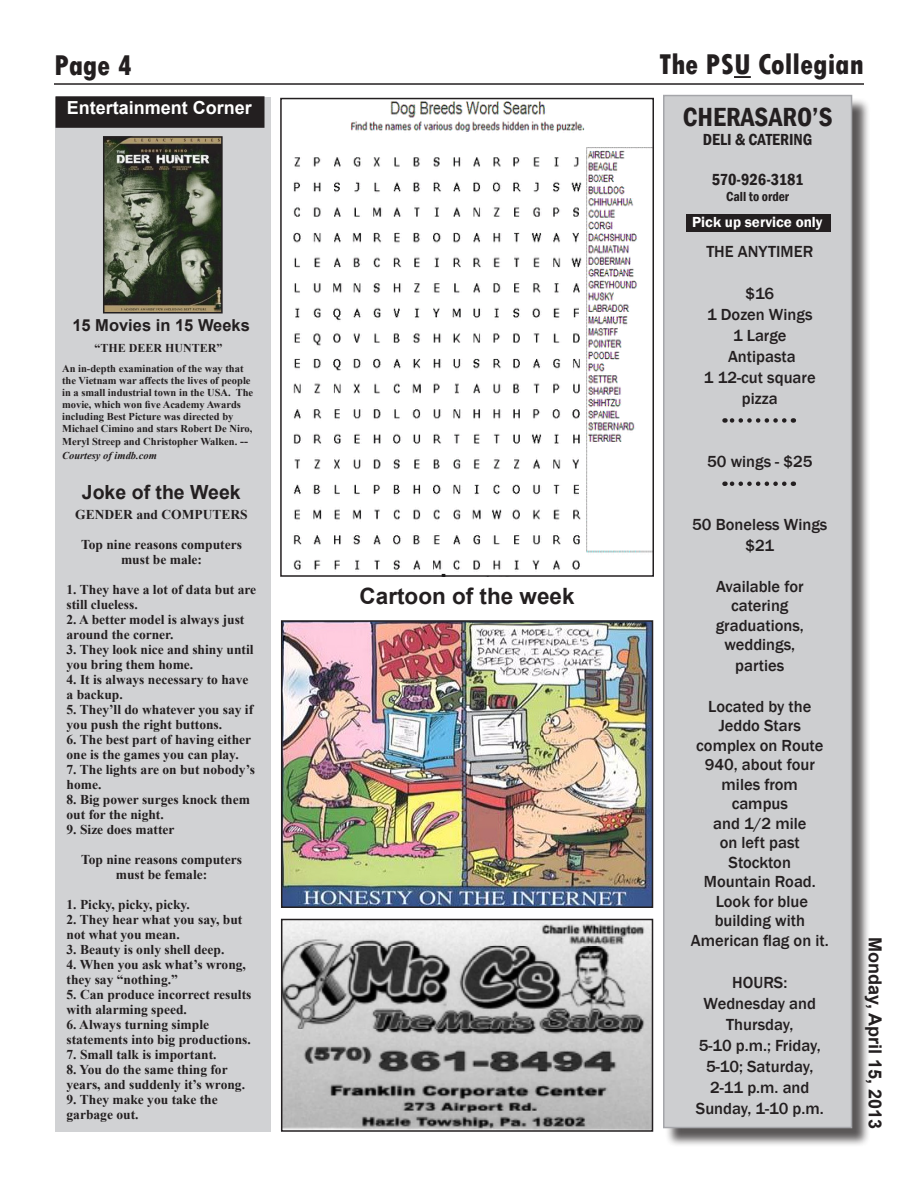
<style>
.page{position:relative;width:918px;height:1188px;background:#fff}
.page>*{position:absolute;margin:0;border:0;box-sizing:border-box;transform-origin:0 0}
.t1{font:800 condensed 30px "Tw Cen";color:#231f20}
.t2{font:600 condensed 27px "Franklin Gothic";color:#231f20}
.t3{font:700 22.5px "Arial";color:#231f20}
.t4{font:700 19.5px "Arial";color:#231f20}
.t5{font:700 18px "Arial";color:#231f20}
.t6{font:700 18px "Arial";color:#fff}
.t7{font:500 16.5px/19.5px "Franklin Gothic";color:#231f20;text-align:center}
.t8{font:600 condensed 16.5px "Franklin Gothic";color:#231f20}
.t9{font:700 16.5px "Arial";color:#231f20}
.t10{font:600 15px "Franklin Gothic";color:#fff}
.t11{font:700 13.5px/15px "Times New Roman";color:#231f20}
.t12{font:600 condensed 13.5px "Franklin Gothic";color:#231f20}
.t13{font:700 12px "Times New Roman";color:#231f20}
.t14{font:700 10.5px/12px "Times New Roman";color:#231f20}
.s1{font-size:12px}
.s2{font-style:italic}
</style>
<div class="page">
<div style="left:665px;top:97px;width:206px;height:1050px;background:#231f20;opacity:.75"></div>
<div style="left:663px;top:95px;width:189px;height:1033px;background:#cdced0;border:2px solid #a5a6aa"></div>
<svg style="left:724px;top:482px;width:60px;height:4px"></svg>
<svg style="left:724px;top:418px;width:60px;height:5px"></svg>
<svg style="left:734px;top:76px;width:17px;height:2px"></svg>
<hr style="left:54px;top:83px;width:810px;height:2px;background:#231f20">
<div style="left:686px;top:214px;width:144px;height:17px;background:#231f20"></div>
<img style="left:284px;top:922px;width:366px;height:207px">
<div style="left:281px;top:919px;width:372px;height:213px;border:2px solid #231f20"></div>
<div style="left:55px;top:97px;width:215px;height:1035px;background:#d1d2d4"></div>
<div style="left:56px;top:97px;width:208px;height:30px;background:#231f20"></div>
<div style="left:56px;top:96px;width:209px;height:32px;border:2px solid #231f20"></div>
<img style="left:106px;top:139px;width:114px;height:172px">
<div style="left:103px;top:136px;width:120px;height:178px;border:2px solid #231f20"></div>
<img style="left:284px;top:623px;width:366px;height:282px">
<div style="left:281px;top:620px;width:372px;height:288px;border:2px solid #231f20"></div>
<img style="left:293px;top:101px;width:358px;height:473px">
<div style="left:280px;top:98px;width:374px;height:479px;border:2px solid #231f20"></div>
<p class="t1" style="left:54px;top:47px;width:80px">Page 4</p>
<p class="t1" style="left:659px;top:47px;width:206px">The PSU Collegian</p>
<p class="t6" style="left:67px;top:95px;width:187px">Entertainment Corner</p>
<p class="t9" style="left:72px;top:314px;width:179px">15 Movies in 15 Weeks</p>
<p class="t13" style="left:95px;top:340px;width:130px">“THE DEER HUNTER”</p>
<p class="t14" style="left:62px;top:362px;width:193px">An in-depth examination of the way that the Vietnam war affects the lives of people in a small industrial town in the USA. The movie, which won five Academy Awards including Best Picture was directed by Michael Cimino and stars Robert De Niro,</p>
<p class="t14" style="left:62px;top:435px;width:187px;line-height:13.5px">Meryl Streep and Christopher Walken. <span class="s1">--<br></span><span class="s2">Courtesy of imdb.com</span></p>
<p class="t4" style="left:82px;top:479px;width:160px">Joke of the Week</p>
<p class="t11" style="left:75px;top:507px;width:174px">GENDER and COMPUTERS</p>
<p class="t11" style="left:81px;top:537px;width:162px;text-align:center">Top nine reasons computers must be male:</p>
<p class="t11" style="left:67px;top:582px;width:191px">1. They have a lot of data but are still clueless.</p>
<p class="t11" style="left:67px;top:612px;width:179px">2. A better model is always just around the corner.</p>
<p class="t11" style="left:67px;top:642px;width:188px">3. They look nice and shiny until you bring them home.</p>
<p class="t11" style="left:67px;top:672px;width:183px">4. It is always necessary to have a backup.</p>
<p class="t11" style="left:67px;top:702px;width:188px">5. They’ll do whatever you say if you push the right buttons.</p>
<p class="t11" style="left:67px;top:732px;width:186px">6. The best part of having either one is the games you can play.</p>
<p class="t11" style="left:67px;top:762px;width:190px">7. The lights are on but nobody’s home.</p>
<p class="t11" style="left:67px;top:792px;width:185px">8. Big power surges knock them out for the night.</p>
<p class="t11" style="left:67px;top:822px;width:109px">9. Size does matter</p>
<p class="t11" style="left:81px;top:852px;width:162px;text-align:center">Top nine reasons computers must be female:</p>
<p class="t11" style="left:67px;top:897px;width:125px">1. Picky, picky, picky.</p>
<p class="t11" style="left:67px;top:912px;width:177px">2. They hear what you say, but not what you mean.</p>
<p class="t11" style="left:67px;top:942px;width:159px">3. Beauty is only shell deep.</p>
<p class="t11" style="left:67px;top:957px;width:181px">4. When you ask what’s wrong, they say “nothing.”</p>
<p class="t11" style="left:67px;top:987px;width:186px">5. Can produce incorrect results with alarming speed.</p>
<p class="t11" style="left:67px;top:1017px;width:186px">6. Always turning simple statements into big productions.</p>
<p class="t11" style="left:67px;top:1047px;width:152px">7. Small talk is important.</p>
<p class="t11" style="left:67px;top:1062px;width:180px">8. You do the same thing for years, and suddenly it’s wrong.</p>
<p class="t11" style="left:67px;top:1092px;width:153px">9. They make you take the garbage out.</p>
<p class="t3" style="left:360px;top:581px;width:217px">Cartoon of the week</p>
<p class="t2" style="left:683px;top:98px;width:151px">CHERASARO’S</p>
<p class="t8" style="left:703px;top:129px;width:111px">DELI &amp; CATERING</p>
<p class="t8" style="left:712px;top:168px;width:93px">570-926-3181</p>
<p class="t12" style="left:726px;top:188px;width:64px">Call to order</p>
<p class="t10" style="left:692px;top:213px;width:132px">Pick up service only</p>
<p class="t7" style="left:706px;top:242px;width:108px">THE ANYTIMER</p>
<p class="t7" style="left:745px;top:284px;width:30px">$16</p>
<p class="t7" style="left:707px;top:305px;width:107px">1 Dozen Wings</p>
<p class="t7" style="left:728px;top:325px;width:69px;line-height:21px">1 Large<br>Antipasta</p>
<p class="t7" style="left:704px;top:367px;width:113px;line-height:21px">1 12-cut square pizza</p>
<p class="t7" style="left:707px;top:452px;width:107px">50 wings - $25</p>
<p class="t7" style="left:692px;top:514px;width:137px;line-height:21px">50 Boneless Wings $21</p>
<p class="t7" style="left:716px;top:577px;width:90px">Available for catering graduations, weddings,</p>
<p class="t7" style="left:735px;top:656px;width:51px">parties</p>
<p class="t7" style="left:696px;top:697px;width:129px">Located by the<br>Jeddo Stars complex on Route<br>940, about four miles from campus<br>and 1/2 mile<br>on left past<br>Stockton<br>Mountain Road.</p>
<p class="t7" style="left:691px;top:892px;width:139px">Look for blue building with<br>American flag on it.</p>
<p class="t7" style="left:696px;top:972px;width:129px;line-height:21px">HOURS:<br>Wednesday and<br>Thursday,<br>5-10 p.m.; Friday,<br>5-10; Saturday,<br>2-11 p.m. and<br>Sunday, 1-10 p.m.</p>
<p class="t5" style="left:887px;top:937px;width:194px;rotate:90deg">Monday, April 15, 2013</p>
</div>
